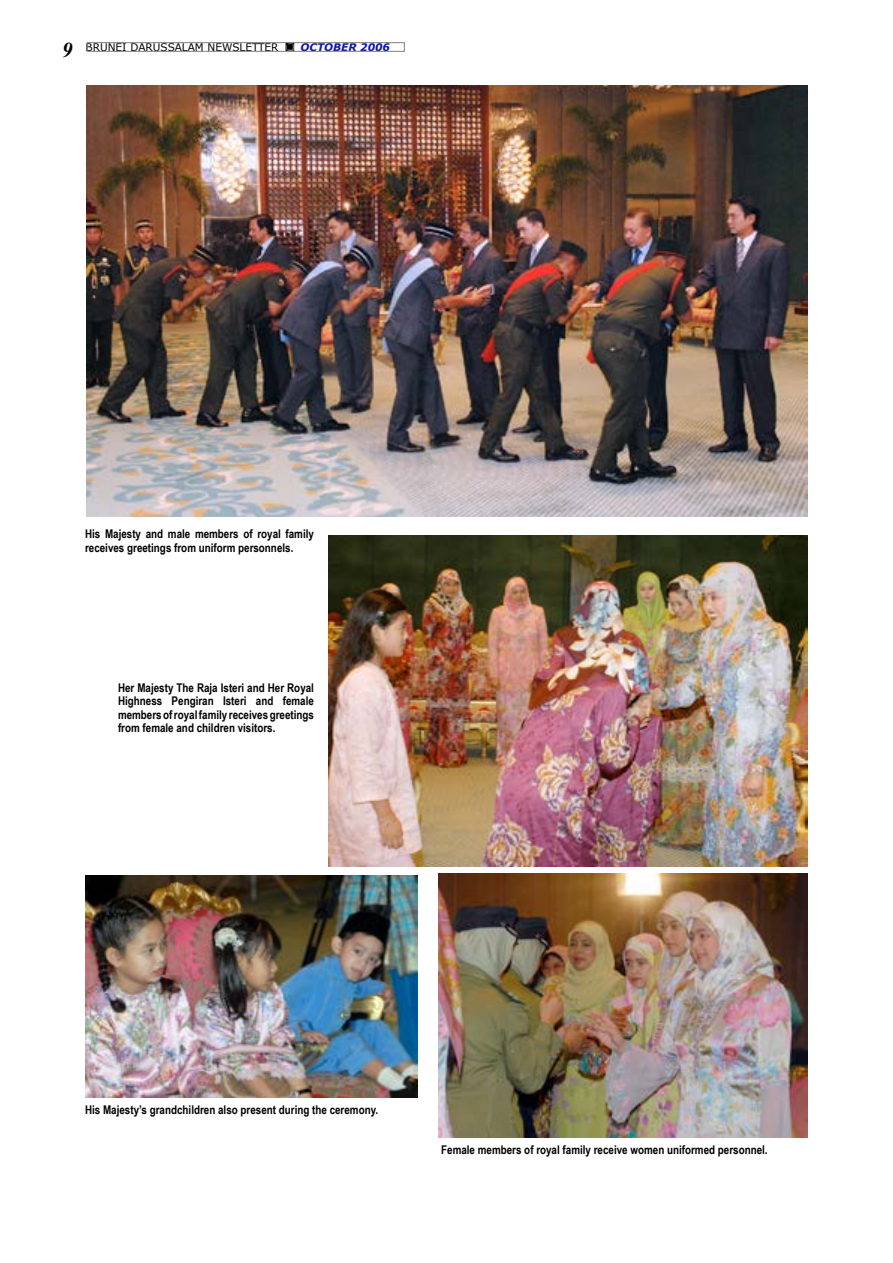
<style>
.page{position:relative;width:893px;height:1263px;background:#fff}
.page>*{position:absolute;margin:0;border:0;box-sizing:border-box;transform-origin:0 0}
.t1{font:italic 700 21px "Times New Roman";color:#000}
.t2{font:700 12px/13.5px "Arial Narrow";color:#000}
.t3{font:10.5px "Verdana";color:#000}
.t4{font:italic 700 10.5px "Verdana";color:#0e14ac}
</style>
<div class="page">
<svg style="left:286px;top:43px;width:7px;height:7px"></svg>
<div style="left:87px;top:42px;width:318px;height:10px;border:1px solid #7e8083"></div>
<img style="left:328px;top:535px;width:480px;height:331px">
<img style="left:86px;top:85px;width:722px;height:432px">
<img style="left:439px;top:873px;width:369px;height:264px">
<img style="left:85px;top:875px;width:332px;height:222px">
<h1 class="t1" style="left:62px;top:35px;width:12px">9</h1>
<p class="t3" style="left:86px;top:40px;width:194px">BRUNEI DARUSSALAM NEWSLETTER</p>
<p class="t4" style="left:301px;top:40px;width:91px">OCTOBER 2006</p>
<p class="t2" style="left:85px;top:527px;width:230px">His Majesty and male members of royal family receives greetings from uniform personnels.</p>
<p class="t2" style="left:118px;top:680px;width:198px;text-align:justify">Her Majesty The Raja Isteri and Her Royal Highness Pengiran Isteri and female members of royal family receives greetings from female and children visitors.</p>
<p class="t2" style="left:85px;top:1102px;width:295px">His Majesty’s grandchildren also present during the ceremony.</p>
<p class="t2" style="left:441px;top:1142px;width:328px">Female members of royal family receive women uniformed personnel.</p>
</div>
